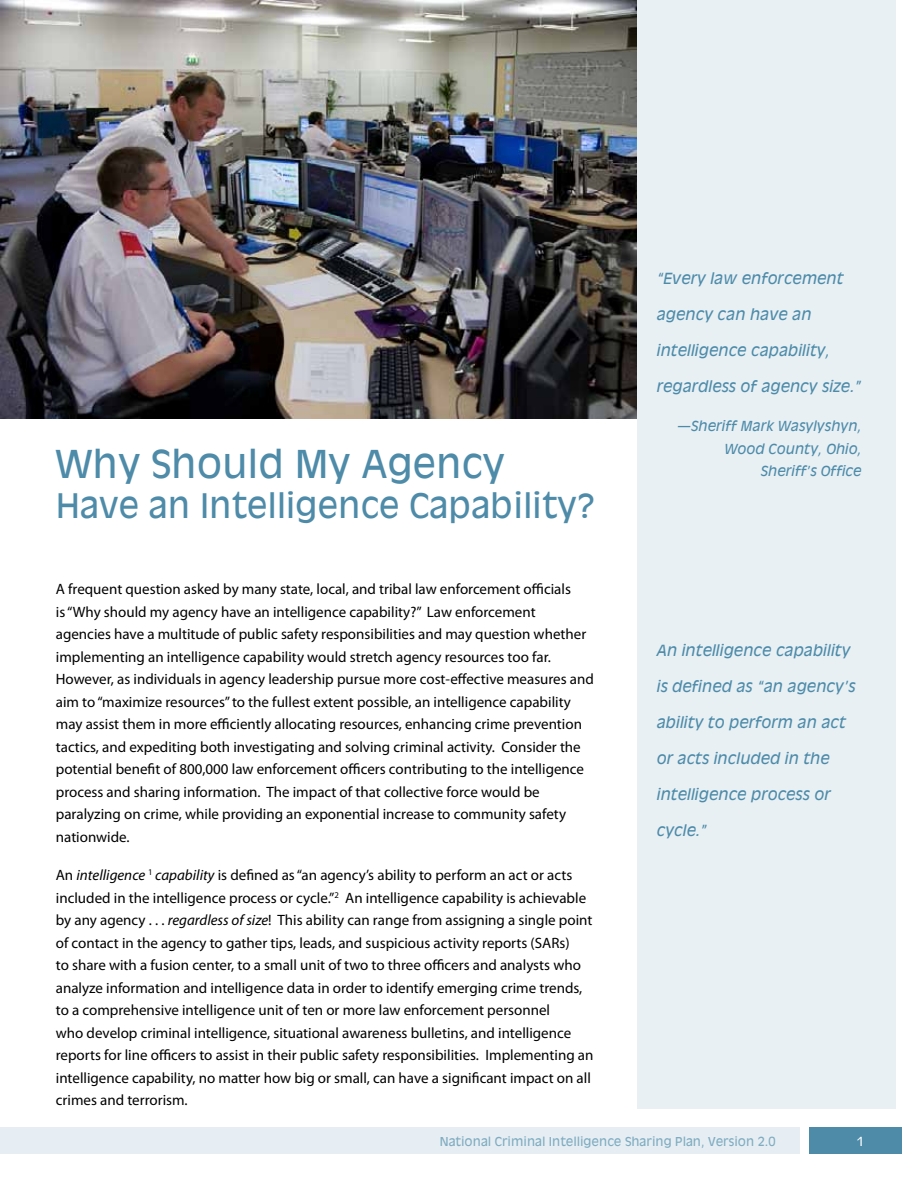
<style>
.page{position:relative;width:918px;height:1188px;background:#fff}
.page>*{position:absolute;margin:0;border:0;box-sizing:border-box;transform-origin:0 0}
.Headline{font:37.5px "Antique Olive";color:#4d8ba9}
.Headline-2{font:33px "Antique Olive";color:#4d8ba9}
.body_text_new{font:15px/22.5px "Myriad Pro";color:#000}
.t1{font:italic 15px "Antique Olive";color:#4d8ba9}
.t2{font:italic 13.5px/22.5px "Antique Olive";color:#4d8ba9;text-align:right}
.t3{font:12px "Antique Olive";color:#80acc1}
.t4{font:12px "Antique Olive";color:#fff}
.s1{font-style:italic}
</style>
<div class="page">
<div style="left:809px;top:1128px;width:93px;height:26px;background:#4d8ba9"></div>
<div style="left:0;top:1128px;width:799px;height:26px;background:#e6eef3"></div>
<img style="left:0;top:0;width:637px;height:418px">
<div style="left:637px;top:0;width:259px;height:1108px;background:#e8f0f4"></div>
<p class="Headline" style="left:56px;top:440px;width:450px">Why Should My Agency</p>
<p class="Headline-2" style="left:56px;top:484px;width:541px">Have an Intelligence Capability?</p>
<p class="body_text_new" style="left:56px;top:578px;width:540px">A frequent question asked by many state, local, and tribal law enforcement officials<br>is “Why should my agency have an intelligence capability?” Law enforcement agencies have a multitude of public safety responsibilities and may question whether implementing an intelligence capability would stretch agency resources too far.<br>However, as individuals in agency leadership pursue more cost-effective measures and aim to “maximize resources” to the fullest extent possible, an intelligence capability may assist them in more efficiently allocating resources, enhancing crime prevention tactics, and expediting both investigating and solving criminal activity. Consider the potential benefit of 800,000 law enforcement officers contributing to the intelligence process and sharing information. The impact of that collective force would be paralyzing on crime, while providing an exponential increase to community safety nationwide.</p>
<p class="body_text_new" style="left:56px;top:864px;width:539px">An <span class="s1">intelligence</span> <sup>1</sup> <span class="s1">capability</span> is defined as “an agency’s ability to perform an act or acts included in the intelligence process or cycle.”<sup>2</sup> An intelligence capability is achievable by any agency . . . <span class="s1">regardless of size</span>! This ability can range from assigning a single point of contact in the agency to gather tips, leads, and suspicious activity reports (SARs)<br>to share with a fusion center, to a small unit of two to three officers and analysts who analyze information and intelligence data in order to identify emerging crime trends, to a comprehensive intelligence unit of ten or more law enforcement personnel<br>who develop criminal intelligence, situational awareness bulletins, and intelligence reports for line officers to assist in their public safety responsibilities. Implementing an intelligence capability, no matter how big or small, can have a significant impact on all crimes and terrorism.</p>
<p class="t1" style="left:657px;top:269px;width:188px">“Every law enforcement</p>
<p class="t1" style="left:657px;top:305px;width:156px">agency can have an</p>
<p class="t1" style="left:657px;top:341px;width:175px">intelligence capability,</p>
<p class="t1" style="left:657px;top:377px;width:206px">regardless of agency size.”</p>
<p class="t2" style="left:678px;top:415px;width:186px">—Sheriff Mark Wasylyshyn,<br>Wood County, Ohio,<br>Sheriff’s Office</p>
<p class="t1" style="left:657px;top:641px;width:195px">An intelligence capability</p>
<p class="t1" style="left:657px;top:677px;width:200px">is defined as “an agency’s</p>
<p class="t1" style="left:657px;top:713px;width:191px">ability to perform an act</p>
<p class="t1" style="left:657px;top:749px;width:175px">or acts included in the</p>
<p class="t1" style="left:657px;top:785px;width:175px">intelligence process or</p>
<p class="t1" style="left:657px;top:821px;width:52px">cycle.”</p>
<p class="t3" style="left:440px;top:1133px;width:337px">National Criminal Intelligence Sharing Plan, Version 2.0</p>
<p class="t4" style="left:857px;top:1133px;width:9px">1</p>
</div>
